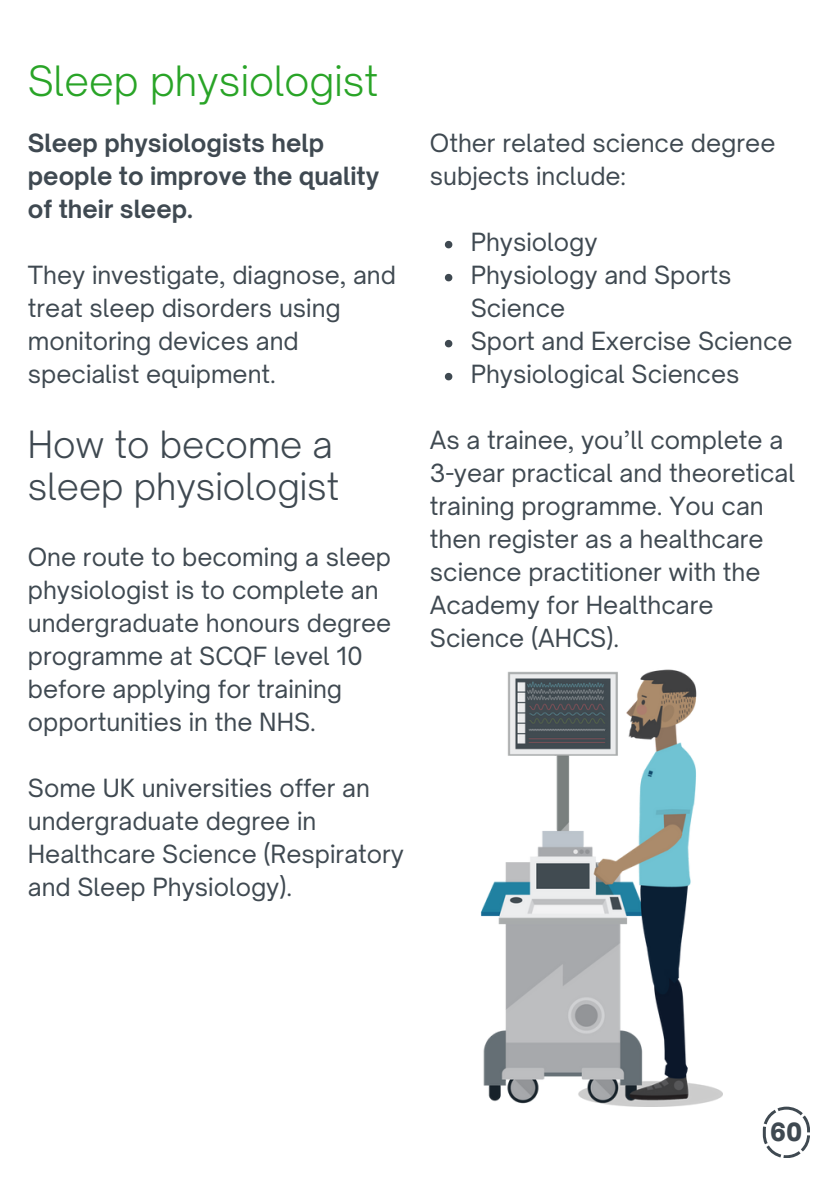
<style>
.page{position:relative;width:839px;height:1191px;background:#fff}
.page>*{position:absolute;margin:0;border:0;box-sizing:border-box;transform-origin:0 0}
.t1{font:300 40px "Open Sauce One";color:#29a427}
.t2{font:300 36px/42px "Open Sauce One";color:#3f4951}
.t3{font:24px/33px "Open Sauce One";color:#3f4951}
.t4{font:700 24px/33px "Open Sauce One";color:#3f4951}
.t5{font:900 24px "Open Sauce One";color:#3f4951}
</style>
<div class="page">
<svg style="left:762px;top:1107px;width:47px;height:51px"></svg>
<img style="left:481px;top:669px;width:241px;height:438px">
<svg style="left:445px;top:241px;width:7px;height:7px"></svg>
<svg style="left:445px;top:274px;width:7px;height:7px"></svg>
<svg style="left:445px;top:340px;width:7px;height:7px"></svg>
<svg style="left:445px;top:373px;width:7px;height:7px"></svg>
<h1 class="t1" style="left:28px;top:56px;width:352px">Sleep physiologist</h1>
<p class="t4" style="left:28px;top:127px;width:353px">Sleep physiologists help people to improve the quality of their sleep.</p>
<p class="t3" style="left:28px;top:259px;width:369px">They investigate, diagnose, and treat sleep disorders using monitoring devices and specialist equipment.</p>
<h2 class="t2" style="left:28px;top:424px;width:313px">How to become a sleep physiologist</h2>
<p class="t3" style="left:28px;top:541px;width:365px">One route to becoming a sleep physiologist is to complete an undergraduate honours degree programme at SCQF level 10 before applying for training opportunities in the NHS.</p>
<p class="t3" style="left:28px;top:772px;width:378px">Some UK universities offer an undergraduate degree in<br>Healthcare Science (Respiratory and Sleep Physiology).</p>
<p class="t3" style="left:430px;top:127px;width:347px">Other related science degree subjects include:</p>
<p class="t3" style="left:470px;top:226px;width:323px">Physiology<br>Physiology and Sports<br>Science<br>Sport and Exercise Science<br>Physiological Sciences</p>
<p class="t3" style="left:430px;top:424px;width:366px">As a trainee, you’ll complete a<br>3-year practical and theoretical training programme. You can then register as a healthcare science practitioner with the<br>Academy for Healthcare<br>Science (AHCS).</p>
<p class="t5" style="left:770px;top:1117px;width:34px">60</p>
</div>
